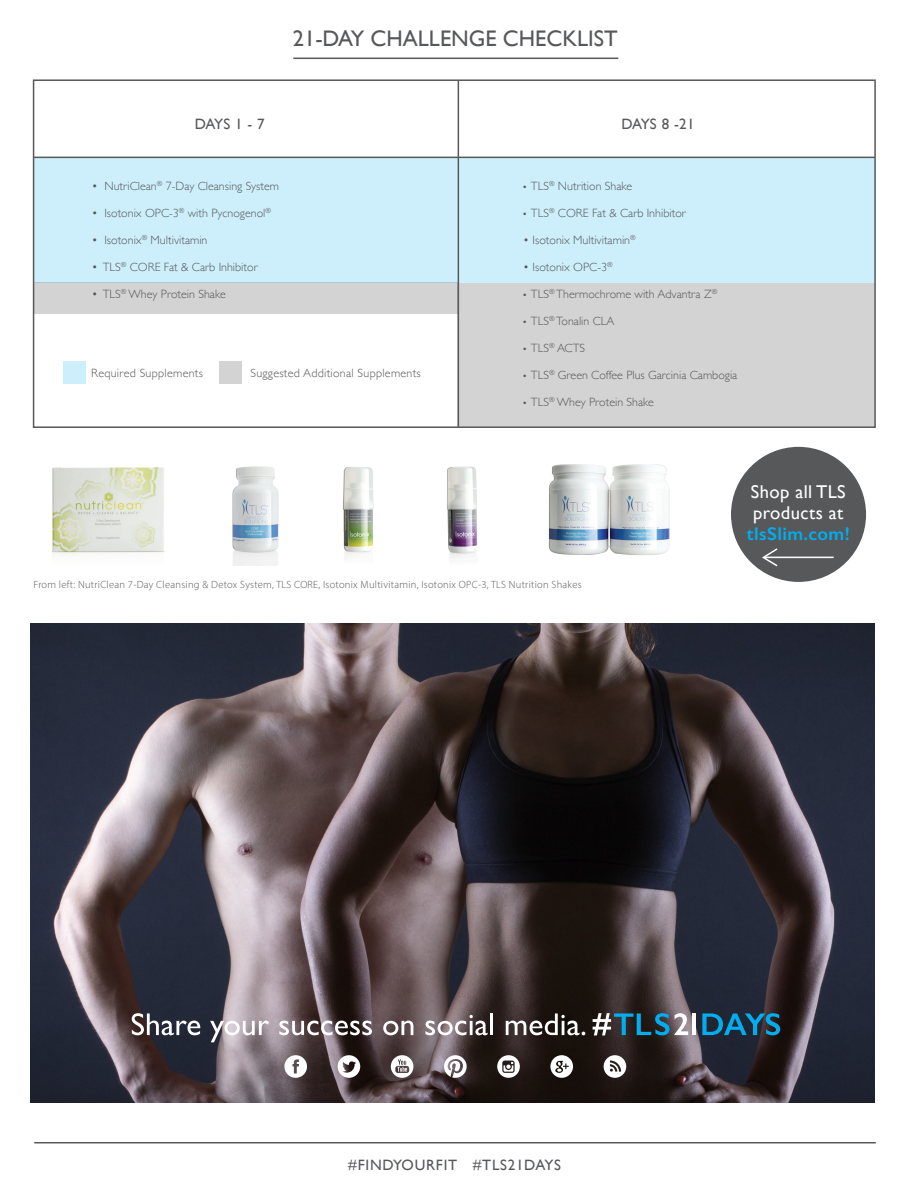
<style>
.page{position:relative;width:918px;height:1188px;background:#fff}
.page>*{position:absolute;margin:0;border:0;box-sizing:border-box;transform-origin:0 0}
.t1{font:22.5px "Gill Sans";color:#57585a}
.t2{font:18.6px/20.9px "Gill Sans";letter-spacing:.025em;color:#fff}
.t3{font:600 18.6px "Gill Sans";letter-spacing:.025em;color:#00aeef}
.t4{font:15px "Gill Sans";letter-spacing:.05em;color:#57585a}
.t5{font:300 12px "Gill Sans";color:#57585a}
.t6{font:300 12px "Gill Sans";letter-spacing:.025em;color:#57585a}
.t7{font:300 10.5px "Myriad Pro";letter-spacing:.025em;color:#57585a}
.s1{font-family:"Myriad Pro";font-weight:400}
</style>
<div class="page">
<img style="left:31px;top:623px;width:844px;height:480px">
<div style="left:34px;top:283px;width:424px;height:31px;background:#d3d3d3"></div>
<div style="left:458px;top:283px;width:417px;height:144px;background:#d3d3d3"></div>
<div style="left:34px;top:157px;width:841px;height:126px;background:#cdeffb"></div>
<svg style="left:132px;top:1013px;width:68px;height:22px"></svg>
<svg style="left:210px;top:1021px;width:59px;height:21px"></svg>
<svg style="left:279px;top:1021px;width:93px;height:14px"></svg>
<svg style="left:383px;top:1021px;width:30px;height:14px"></svg>
<svg style="left:425px;top:1015px;width:63px;height:20px"></svg>
<hr style="left:490px;top:1013px;width:3px;height:22px;background:#fff">
<svg style="left:506px;top:1013px;width:79px;height:22px"></svg>
<svg style="left:593px;top:1013px;width:95px;height:22px;background:#4f6c79"></svg>
<hr style="left:692px;top:1013px;width:4px;height:22px;background:#fff">
<svg style="left:702px;top:1013px;width:78px;height:22px;background:#156082"></svg>
<hr style="left:293px;top:58px;width:325px;height:1px;background:#57585a">
<div style="left:33px;top:79px;width:843px;height:349px;border:2px solid #57585a"></div>
<hr style="left:458px;top:80px;width:1px;height:347px;background:#57585a">
<hr style="left:34px;top:157px;width:841px;height:1px;background:#57585a">
<div style="left:63px;top:361px;width:23px;height:23px;background:#cdeffb"></div>
<div style="left:219px;top:361px;width:23px;height:23px;background:#d3d3d3"></div>
<div style="left:731px;top:447px;width:135px;height:135px;background:#57585a;border-radius:50%"></div>
<hr style="left:765px;top:557px;width:69px;height:1px;background:#fff">
<svg style="left:762px;top:548px;width:17px;height:19px"></svg>
<img style="left:52px;top:467px;width:113px;height:89px">
<img style="left:548px;top:464px;width:122px;height:91px">
<img style="left:232px;top:466px;width:246px;height:99px">
<svg style="left:284px;top:1055px;width:23px;height:23px"></svg>
<svg style="left:391px;top:1055px;width:22px;height:23px"></svg>
<svg style="left:497px;top:1055px;width:23px;height:23px"></svg>
<svg style="left:550px;top:1055px;width:23px;height:23px"></svg>
<svg style="left:338px;top:1055px;width:22px;height:23px"></svg>
<svg style="left:444px;top:1055px;width:23px;height:23px"></svg>
<svg style="left:604px;top:1055px;width:22px;height:23px"></svg>
<hr style="left:34px;top:1142px;width:842px;height:1px;background:#57585a">
<h1 class="t1" style="left:293px;top:25px;width:326px">21-DAY CHALLENGE CHECKLIST</h1>
<p class="t4" style="left:195px;top:115px;width:71px">DAYS 1 - 7</p>
<p class="t4" style="left:621px;top:115px;width:75px">DAYS 8 -21</p>
<p class="t5" style="left:92px;top:177px;width:189px">• NutriClean<sup>®</sup> 7-Day Cleansing System</p>
<p class="t5" style="left:92px;top:204px;width:181px">• Isotonix OPC-3<sup>®</sup> with Pycnogenol<sup>®</sup></p>
<p class="t5" style="left:92px;top:231px;width:117px">• Isotonix<sup>®</sup> Multivitamin</p>
<p class="t5" style="left:92px;top:258px;width:167px">• TLS<sup>®</sup> CORE Fat &amp; Carb Inhibitor</p>
<p class="t5" style="left:92px;top:285px;width:136px">• TLS<sup>®</sup> Whey Protein Shake</p>
<p class="t6" style="left:91px;top:364px;width:113px">Required Supplements</p>
<p class="t6" style="left:250px;top:364px;width:172px">Suggested Additional Supplements</p>
<p class="t5" style="left:523px;top:177px;width:110px"><span class="s1">•</span> TLS<sup>®</sup> Nutrition Shake</p>
<p class="t5" style="left:523px;top:204px;width:164px"><span class="s1">•</span> TLS<sup>®</sup> CORE Fat &amp; Carb Inhibitor</p>
<p class="t5" style="left:523px;top:231px;width:114px">• Isotonix Multivitamin<sup>®</sup></p>
<p class="t5" style="left:523px;top:258px;width:91px">• Isotonix OPC-3<sup>®</sup></p>
<p class="t5" style="left:523px;top:285px;width:195px"><span class="s1">•</span> TLS<sup>®</sup> Thermochrome with Advantra Z<sup>®</sup></p>
<p class="t5" style="left:523px;top:312px;width:93px"><span class="s1">•</span> TLS<sup>®</sup> Tonalin CLA</p>
<p class="t5" style="left:523px;top:339px;width:63px"><span class="s1">•</span> TLS<sup>®</sup> ACTS</p>
<p class="t5" style="left:523px;top:366px;width:216px"><span class="s1">•</span> TLS<sup>®</sup> Green Coffee Plus Garcinia Cambogia</p>
<p class="t5" style="left:523px;top:393px;width:132px"><span class="s1">•</span> TLS<sup>®</sup> Whey Protein Shake</p>
<p class="t7" style="left:34px;top:578px;width:550px">From left: NutriClean 7-Day Cleansing &amp; Detox System, TLS CORE, Isotonix Multivitamin, Isotonix OPC-3, TLS Nutrition Shakes</p>
<h2 class="t2" style="left:751px;top:482px;width:96px">Shop all TLS products at</h2>
<h2 class="t3" style="left:747px;top:523px;width:104px">tlsSlim.com!</h2>
<p class="t4" style="left:348px;top:1156px;width:214px">#FINDYOURFIT #TLS21DAYS</p>
</div>
